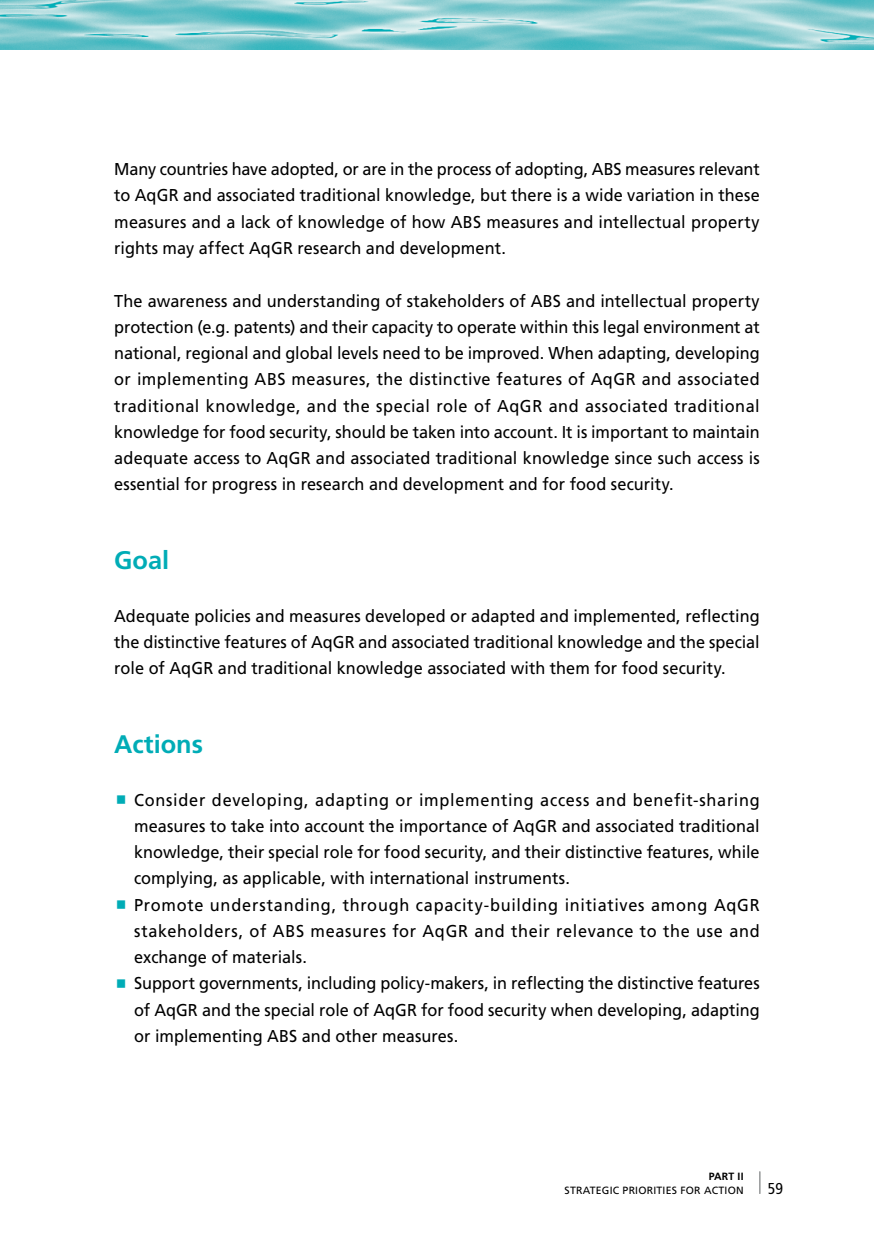
<style>
.page{position:relative;width:874px;height:1241px;background:#fff}
.page>*{position:absolute;margin:0;border:0;box-sizing:border-box;transform-origin:0 0}
.Heading03_Part_II{font:700 25.38px "Frutiger LT Std";color:#00acb6}
.main_text{font:17.15px/26.2px "Frutiger LT Std";letter-spacing:.005em;color:#000;text-align:justify;scale:.95 1}
.t1{font:condensed 15.75px "Frutiger LT Std";color:#000}
.t2{font:10.5px "Frutiger LT Std";letter-spacing:.02em;color:#000}
.t3{font:700 10.5px "Frutiger LT Std";letter-spacing:.01em;color:#000}
</style>
<div class="page">
<img style="left:0;top:0;width:873px;height:50px">
<hr style="left:758px;top:1171px;width:2px;height:22px;background:#9c9e9f">
<p class="main_text" style="left:114px;top:156px;width:680px">Many countries have adopted, or are in the process of adopting, ABS measures relevant to AqGR and associated traditional knowledge, but there is a wide variation in these measures and a lack of knowledge of how ABS measures and intellectual property rights may affect AqGR research and development.</p>
<p class="main_text" style="left:114px;top:287px;width:680px">The awareness and understanding of stakeholders of ABS and intellectual property protection (e.g. patents) and their capacity to operate within this legal environment at national, regional and global levels need to be improved. When adapting, developing or implementing ABS measures, the distinctive features of AqGR and associated traditional knowledge, and the special role of AqGR and associated traditional knowledge for food security, should be taken into account. It is important to maintain adequate access to AqGR and associated traditional knowledge since such access is essential for progress in research and development and for food security.</p>
<p class="Heading03_Part_II" style="left:114px;top:545px;width:56px">Goal</p>
<p class="main_text" style="left:114px;top:602px;width:680px">Adequate policies and measures developed or adapted and implemented, reflecting the distinctive features of AqGR and associated traditional knowledge and the special role of AqGR and traditional knowledge associated with them for food security.</p>
<p class="Heading03_Part_II" style="left:114px;top:729px;width:90px">Actions</p>
<p class="main_text" style="left:134px;top:786px;width:659px">Consider developing, adapting or implementing access and benefit-sharing measures to take into account the importance of AqGR and associated traditional knowledge, their special role for food security, and their distinctive features, while complying, as applicable, with international instruments.</p>
<p class="main_text" style="left:134px;top:891px;width:659px">Promote understanding, through capacity-building initiatives among AqGR stakeholders, of ABS measures for AqGR and their relevance to the use and exchange of materials.</p>
<p class="main_text" style="left:134px;top:970px;width:659px">Support governments, including policy-makers, in reflecting the distinctive features of AqGR and the special role of AqGR for food security when developing, adapting or implementing ABS and other measures.</p>
<p class="t3" style="left:708px;top:1169px;width:36px">PART II</p>
<p class="t2" style="left:564px;top:1183px;width:180px">STRATEGIC PRIORITIES FOR ACTION</p>
<p class="t1" style="left:767px;top:1178px;width:17px">59</p>
</div>
